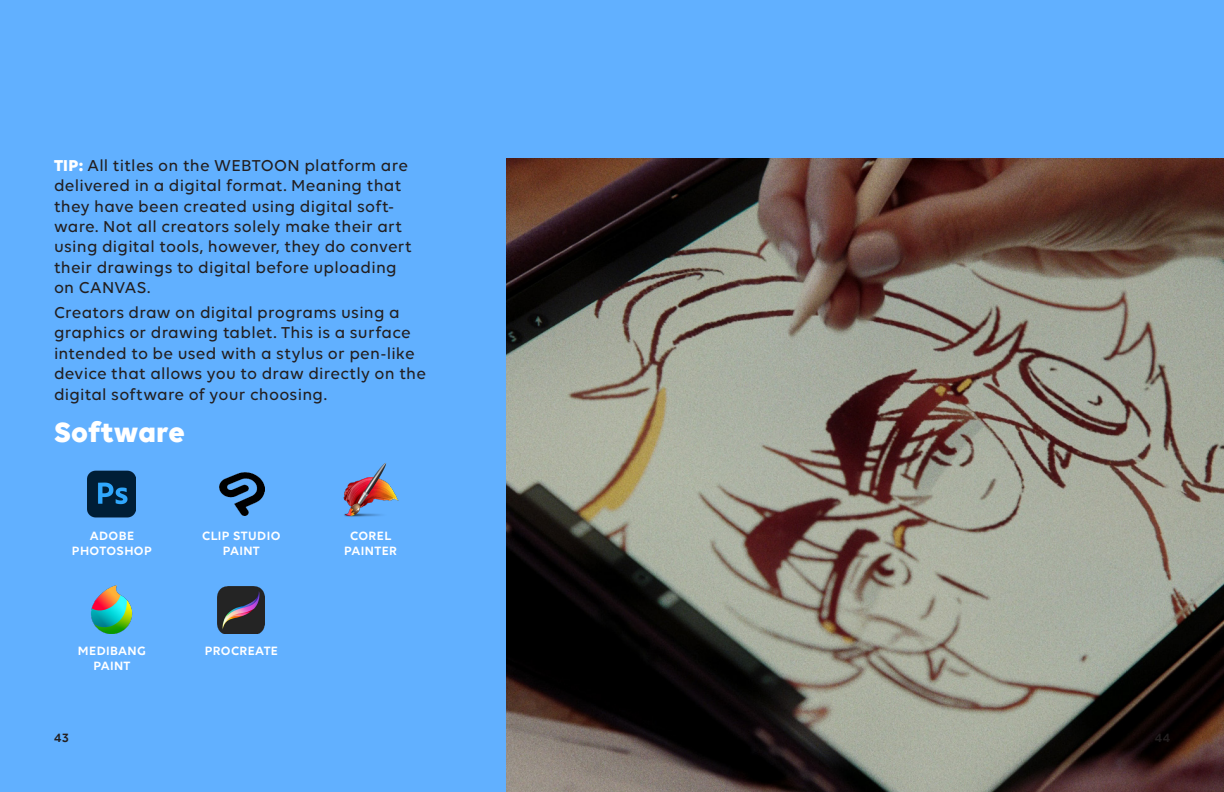
<style>
.page{position:relative;width:1224px;height:792px;background:#61b0ff}
.page>*{position:absolute;margin:0;border:0;box-sizing:border-box;transform-origin:0 0}
.Subtitle{font:700 30px "Volte";color:#fff}
.Subtitle-2{font:500 17px/20.4px "Volte";letter-spacing:.015em;color:#231f20}
.Paragraph_Style{font:500 17px/20.4px "Volte";letter-spacing:.015em;color:#231f20}
.Subtitle-3{font:600 13px/15px "Volte";letter-spacing:.025em;color:#fff;text-align:center}
.t1{font:600 13px "Volte";color:#231f20}
.s1{font-weight:700;color:#fff}
</style>
<div class="page">
<img style="left:507px;top:158px;width:717px;height:634px">
<img style="left:88px;top:470px;width:48px;height:48px">
<img style="left:91px;top:586px;width:42px;height:47px">
<img style="left:219px;top:473px;width:45px;height:43px">
<img style="left:217px;top:587px;width:48px;height:47px">
<img style="left:344px;top:463px;width:55px;height:54px">
<p class="Subtitle-2" style="left:54px;top:155px;width:359px"><span class="s1">TIP:</span> All titles on the WEBTOON platform are delivered in a digital format. Meaning that they have been created using digital soft&shy;ware. Not all creators solely make their art using digital tools, however, they do convert their drawings to digital before uploading on CANVAS.</p>
<p class="Paragraph_Style" style="left:54px;top:302px;width:374px">Creators draw on digital programs using a graphics or drawing tablet. This is a surface intended to be used with a stylus or pen-like device that allows you to draw directly on the digital software of your choosing.</p>
<p class="Subtitle" style="left:54px;top:414px;width:132px">Software</p>
<p class="Subtitle-3" style="left:72px;top:528px;width:81px">ADOBE<br>PHOTOSHOP</p>
<p class="Subtitle-3" style="left:78px;top:643px;width:69px">MEDIBANG<br>PAINT</p>
<p class="Subtitle-3" style="left:202px;top:528px;width:80px">CLIP STUDIO<br>PAINT</p>
<p class="Subtitle-3" style="left:205px;top:643px;width:75px">PROCREATE</p>
<p class="Subtitle-3" style="left:344px;top:528px;width:54px">COREL<br>PAINTER</p>
<p class="t1" style="left:54px;top:731px;width:16px">43</p>
<p class="t1" style="left:1155px;top:731px;width:17px">44</p>
</div>
